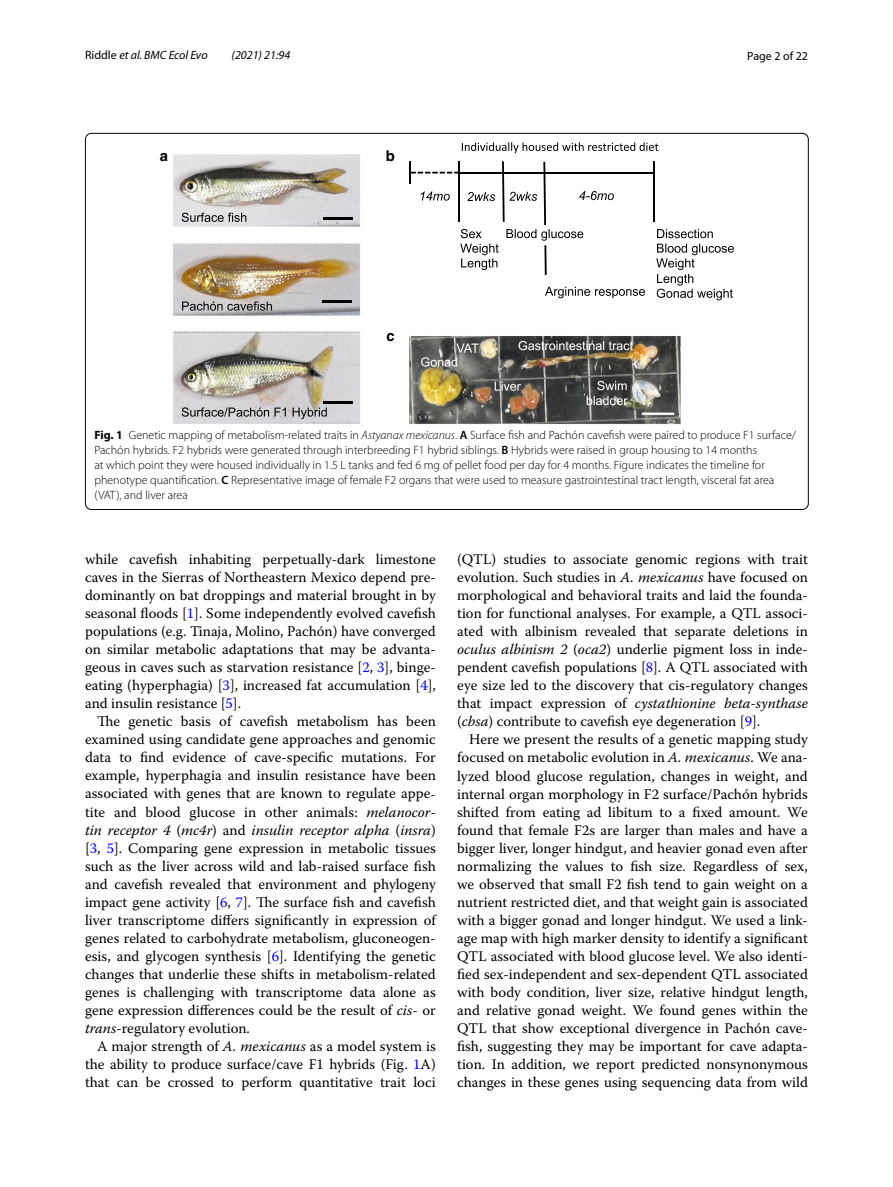
<style>
.page{position:relative;width:893px;height:1187px;background:#fff}
.page>*{position:absolute;margin:0;border:0;box-sizing:border-box;transform-origin:0 0}
.t1{font:700 14.85px "Helvetica";color:#000}
.t2{font:14.7px/18px "Warnock Pro";color:#000;text-align:justify}
.t3{font:300 12px/15px "Myriad Pro";color:#000}
.t4{font:italic 12px "Myriad Pro";color:#000}
.t5{font:12px "Myriad Pro";color:#000}
.s1{font-style:normal}
.s2{font-weight:700}
.s3{font-style:italic}
.s4{font-weight:600}
.s5{color:#00f}
</style>
<div class="page">
<img style="left:173px;top:154px;width:508px;height:270px">
<hr style="left:323px;top:217px;width:30px;height:2px;background:#000">
<hr style="left:322px;top:300px;width:29px;height:2px;background:#000">
<svg style="left:182px;top:213px;width:64px;height:9px"></svg>
<svg style="left:182px;top:301px;width:90px;height:9px"></svg>
<hr style="left:324px;top:401px;width:29px;height:2px;background:#000">
<svg style="left:182px;top:407px;width:145px;height:12px;background:#a5a4a6"></svg>
<hr style="left:409px;top:162px;width:2px;height:22px;background:#000">
<hr style="left:459px;top:172px;width:195px;height:1px;background:#000">
<hr style="left:653px;top:162px;width:2px;height:60px;background:#000">
<svg style="left:462px;top:142px;width:196px;height:11px"></svg>
<svg style="left:545px;top:287px;width:100px;height:11px"></svg>
<svg style="left:656px;top:229px;width:78px;height:71px"></svg>
<svg style="left:410px;top:161px;width:204px;height:114px"></svg>
<p class="t4" style="left:85px;top:48px;width:124px"><span class="s1">Riddle</span> et al. BMC Ecol Evo</p>
<p class="t4" style="left:232px;top:48px;width:60px">(2021) 21:94</p>
<p class="t5" style="left:747px;top:48px;width:62px">Page 2 of 22</p>
<p class="t1" style="left:160px;top:147px;width:10px">a</p>
<p class="t1" style="left:386px;top:147px;width:11px">b</p>
<p class="t1" style="left:387px;top:326px;width:10px">c</p>
<p class="t3" style="left:94px;top:428px;width:703px"><span class="s2">Fig. 1</span> Genetic mapping of metabolism-related traits in <span class="s3">Astyanax mexicanus</span>. <span class="s4">A</span> Surface fish and Pachón cavefish were paired to produce F1 surface/ Pachón hybrids. F2 hybrids were generated through interbreeding F1 hybrid siblings. <span class="s4">B</span> Hybrids were raised in group housing to 14 months<br>at which point they were housed individually in 1.5 L tanks and fed 6 mg of pellet food per day for 4 months. Figure indicates the timeline for phenotype quantification. <span class="s4">C</span> Representative image of female F2 organs that were used to measure gastrointestinal tract length, visceral fat area (VAT), and liver area</p>
<p class="t2" style="left:85px;top:550px;width:352px">while cavefish inhabiting perpetually-dark limestone caves in the Sierras of Northeastern Mexico depend pre&shy;dominantly on bat droppings and material brought in by seasonal floods [<span class="s5">1</span>]. Some independently evolved cavefish populations (e.g. Tinaja, Molino, Pachón) have converged on similar metabolic adaptations that may be advanta&shy;geous in caves such as starvation resistance [<span class="s5">2</span>, <span class="s5">3</span>], binge&shy;eating (hyperphagia) [<span class="s5">3</span>], increased fat accumulation [<span class="s5">4</span>], and insulin resistance [<span class="s5">5</span>].</p>
<p class="t2" style="left:85px;top:712px;width:353px;text-indent:12px">The genetic basis of cavefish metabolism has been examined using candidate gene approaches and genomic data to find evidence of cave-specific mutations. For example, hyperphagia and insulin resistance have been associated with genes that are known to regulate appe&shy;tite and blood glucose in other animals: <span class="s3">melanocor&shy;tin receptor 4</span> (<span class="s3">mc4r</span>) and <span class="s3">insulin receptor alpha</span> (<span class="s3">insra</span>) [<span class="s5">3</span>, <span class="s5">5</span>]. Comparing gene expression in metabolic tissues such as the liver across wild and lab-raised surface fish and cavefish revealed that environment and phylogeny impact gene activity [<span class="s5">6</span>, <span class="s5">7</span>]. The surface fish and cavefish liver transcriptome differs significantly in expression of genes related to carbohydrate metabolism, gluconeogen&shy;esis, and glycogen synthesis [<span class="s5">6</span>]. Identifying the genetic changes that underlie these shifts in metabolism-related genes is challenging with transcriptome data alone as gene expression differences could be the result of <span class="s3">cis</span>- or <span class="s3">trans</span>-regulatory evolution.</p>
<p class="t2" style="left:85px;top:1036px;width:352px;text-indent:12px">A major strength of <span class="s3">A. mexicanus</span> as a model system is the ability to produce surface/cave F1 hybrids (Fig. <span class="s5">1</span>A) that can be crossed to perform quantitative trait loci</p>
<p class="t2" style="left:457px;top:550px;width:352px">(QTL) studies to associate genomic regions with trait evolution. Such studies in <span class="s3">A. mexicanus</span> have focused on morphological and behavioral traits and laid the founda&shy;tion for functional analyses. For example, a QTL associ&shy;ated with albinism revealed that separate deletions in <span class="s3">oculus albinism 2</span> (<span class="s3">oca2</span>) underlie pigment loss in inde&shy;pendent cavefish populations [<span class="s5">8</span>]. A QTL associated with eye size led to the discovery that cis-regulatory changes that impact expression of <span class="s3">cystathionine beta-synthase </span>(<span class="s3">cbsa</span>) contribute to cavefish eye degeneration [<span class="s5">9</span>].</p>
<p class="t2" style="left:457px;top:730px;width:352px;text-indent:12px">Here we present the results of a genetic mapping study focused on metabolic evolution in <span class="s3">A. mexicanus</span>. We ana&shy;lyzed blood glucose regulation, changes in weight, and internal organ morphology in F2 surface/Pachón hybrids shifted from eating ad libitum to a fixed amount. We found that female F2s are larger than males and have a bigger liver, longer hindgut, and heavier gonad even after normalizing the values to fish size. Regardless of sex, we observed that small F2 fish tend to gain weight on a nutrient restricted diet, and that weight gain is associated with a bigger gonad and longer hindgut. We used a link&shy;age map with high marker density to identify a significant QTL associated with blood glucose level. We also identi&shy;fied sex-independent and sex-dependent QTL associated with body condition, liver size, relative hindgut length, and relative gonad weight. We found genes within the QTL that show exceptional divergence in Pachón cave&shy;fish, suggesting they may be important for cave adapta&shy;tion. In addition, we report predicted nonsynonymous changes in these genes using sequencing data from wild</p>
</div>
